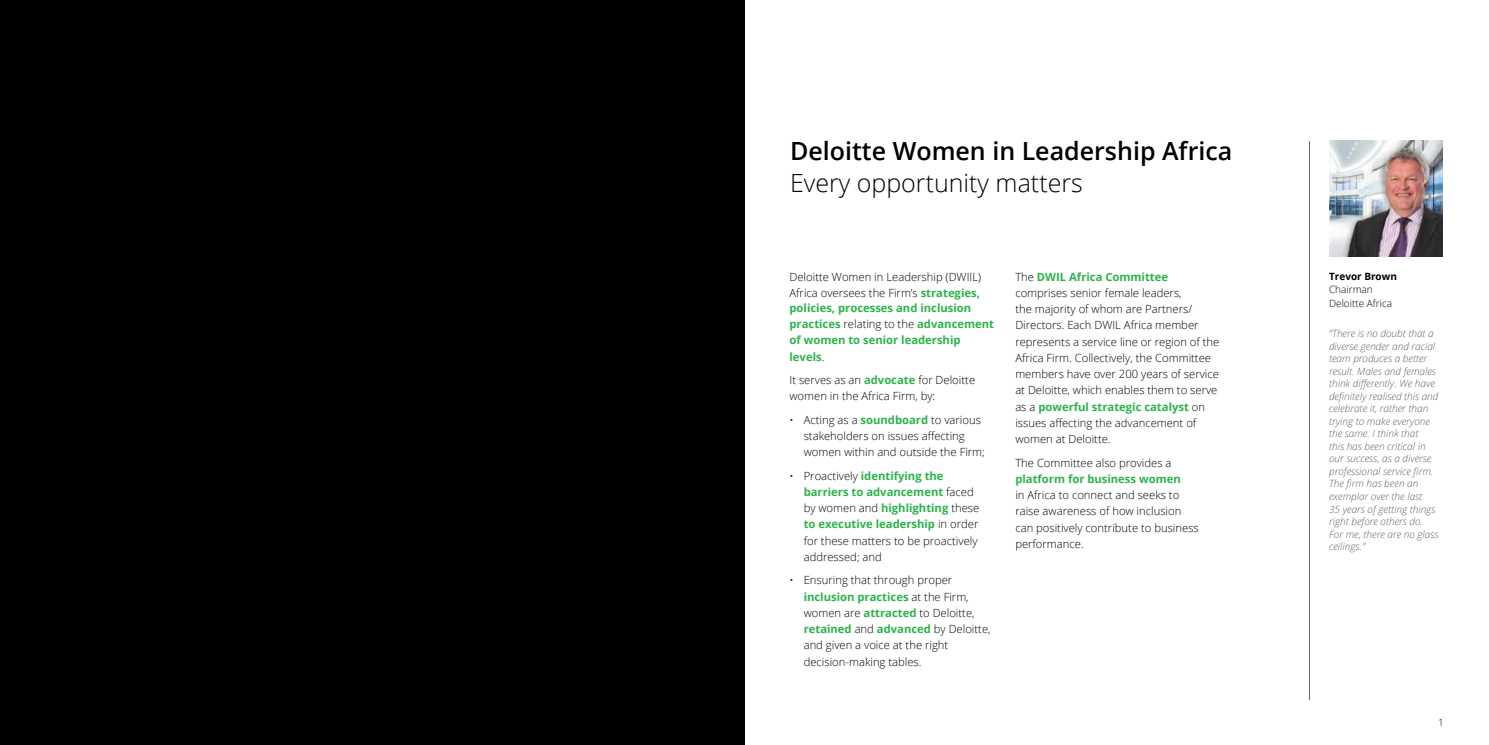
<style>
.page{position:relative;width:1489px;height:745px;background:#fff}
.page>*{position:absolute;margin:0;border:0;box-sizing:border-box;transform-origin:0 0}
.t1{font:600 25px "Open Sans";color:#000}
.t2{font:300 25px "Open Sans";color:#000}
.t3{font:300 11.25px/16.2px "Open Sans";color:#000}
.t4{font:700 11.25px/16.2px "Open Sans";color:#2cb34a}
.t5{font:italic 300 10px/12.5px "Open Sans";color:#5f636a}
.t6{font:300 10px/13.8px "Open Sans";color:#000}
.t7{font:700 10px "Open Sans";color:#000}
.s1{font-weight:700;color:#2cb34a}
.s2{font-weight:300;color:#000}
</style>
<div class="page">
<img style="left:1329px;top:140px;width:113px;height:116px">
<div style="left:0;top:0;width:744px;height:744px;background:#000"></div>
<hr style="left:1308px;top:141px;width:1px;height:558px;background:#5f636a">
<h1 class="t1" style="left:790px;top:134px;width:444px">Deloitte Women in Leadership Africa</h1>
<h1 class="t2" style="left:790px;top:166px;width:294px">Every opportunity matters</h1>
<p class="t3" style="left:789px;top:268px;width:193px">Deloitte Women in Leadership (DWIIL)<br>Africa oversees the Firm’s <span class="s1">strategies,</span></p>
<p class="t4" style="left:789px;top:299px;width:206px">policies, processes and inclusion practices <span class="s2">relating to the</span> advancement of women to senior leadership levels<span class="s2">.</span></p>
<p class="t3" style="left:789px;top:371px;width:187px">It serves as an <span class="s1">advocate</span> for Deloitte women in the Africa Firm, by:</p>
<p class="t3" style="left:803px;top:411px;width:183px;text-indent:-14px">• Acting as a <span class="s1">soundboard</span> to various stakeholders on issues affecting women within and outside the Firm;</p>
<p class="t3" style="left:803px;top:466px;width:177px;text-indent:-14px">• Proactively <span class="s1">identifying the barriers to advancement</span> faced by women and <span class="s1">highlighting</span> these <span class="s1">to executive leadership</span> in order for these matters to be proactively addressed; and</p>
<p class="t3" style="left:803px;top:571px;width:188px;text-indent:-14px">• Ensuring that through proper <span class="s1">inclusion practices</span> at the Firm, women are <span class="s1">attracted</span> to Deloitte, <span class="s1">retained</span> and <span class="s1">advanced</span> by Deloitte, and given a voice at the right decision-making tables.</p>
<p class="t3" style="left:1015px;top:268px;width:205px">The <span class="s1">DWIL Africa Committee </span>comprises senior female leaders,<br>the majority of whom are Partners/ Directors. Each DWIL Africa member represents a service line or region of the Africa Firm. Collectively, the Committee members have over 200 years of service at Deloitte, which enables them to serve as a <span class="s1">powerful strategic catalyst</span> on issues affecting the advancement of women at Deloitte.</p>
<p class="t3" style="left:1015px;top:453px;width:158px">The Committee also provides a</p>
<p class="t4" style="left:1015px;top:470px;width:167px">platform for business women</p>
<p class="t3" style="left:1015px;top:486px;width:185px">in Africa to connect and seeks to raise awareness of how inclusion can positively contribute to business performance.</p>
<p class="t7" style="left:1328px;top:269px;width:69px">Trevor Brown</p>
<p class="t6" style="left:1328px;top:282px;width:64px">Chairman<br>Deloitte Africa</p>
<p class="t5" style="left:1328px;top:327px;width:111px">“There is no doubt that a diverse gender and racial team produces a better result. Males and females think differently. We have definitely realised this and celebrate it, rather than trying to make everyone the same. I think that<br>this has been critical in our success, as a diverse professional service firm.<br>The firm has been an exemplar over the last<br>35 years of getting things right before others do.<br>For me, there are no glass ceilings.”</p>
<p class="t6" style="left:1437px;top:715px;width:7px">1</p>
</div>
